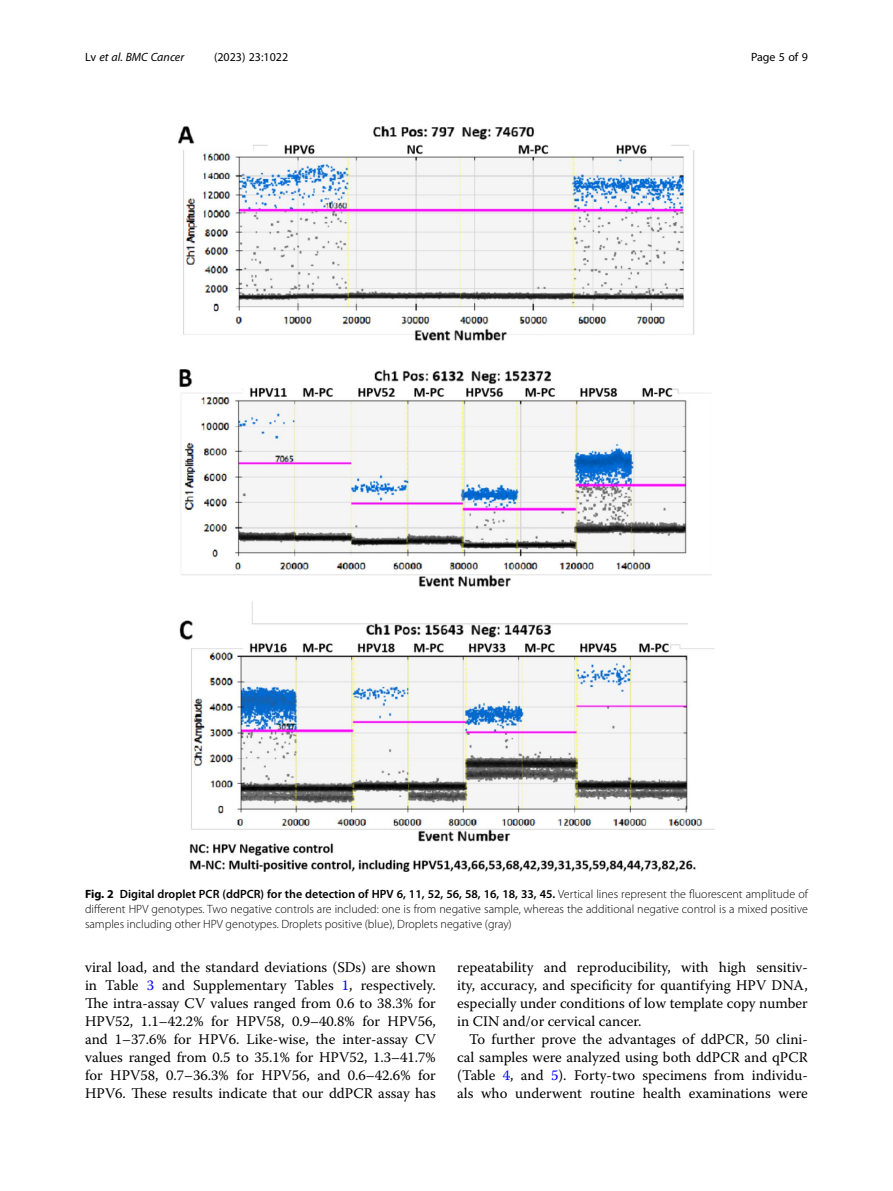
<style>
.page{position:relative;width:893px;height:1191px;background:#fff}
.page>*{position:absolute;margin:0;border:0;box-sizing:border-box;transform-origin:0 0}
.Body_Text_Indent{font:14.7px/18px "Warnock Pro";color:#000;text-align:justify}
.Figure_Caption{font:300 12px/15px "Myriad Pro";color:#000;text-align:justify}
.t1{font:12px "Myriad Pro";color:#000}
.t2{font:italic 12px "Myriad Pro";color:#000}
.s1{font-style:normal}
.s2{font-weight:700}
.s3{font-weight:600}
.s4{color:#00f}
</style>
<div class="page">
<img style="left:178px;top:126px;width:536px;height:745px">
<p class="t2" style="left:85px;top:50px;width:101px"><span class="s1">Lv</span> et al. BMC Cancer</p>
<p class="t1" style="left:214px;top:50px;width:76px">(2023) 23:1022</p>
<p class="t1" style="left:751px;top:50px;width:58px">Page 5 of 9</p>
<p class="Figure_Caption" style="left:85px;top:887px;width:724px"><span class="s2">Fig. 2</span> <span class="s3">Digital droplet PCR (ddPCR) for the detection of HPV 6, 11, 52, 56, 58, 16, 18, 33, 45.</span> Vertical lines represent the fluorescent amplitude of different HPV genotypes. Two negative controls are included: one is from negative sample, whereas the additional negative control is a mixed positive samples including other HPV genotypes. Droplets positive (blue), Droplets negative (gray)</p>
<p class="Body_Text_Indent" style="left:85px;top:958px;width:352px">viral load, and the standard deviations (SDs) are shown in Table <span class="s4">3</span> and Supplementary Tables <span class="s4">1</span>, respectively.<br>The intra-assay CV values ranged from 0.6 to 38.3% for HPV52, 1.1–42.2% for HPV58, 0.9–40.8% for HPV56, and 1–37.6% for HPV6. Like-wise, the inter-assay CV values ranged from 0.5 to 35.1% for HPV52, 1.3–41.7% for HPV58, 0.7–36.3% for HPV56, and 0.6–42.6% for HPV6. These results indicate that our ddPCR assay has</p>
<p class="Body_Text_Indent" style="left:457px;top:958px;width:352px">repeatability and reproducibility, with high sensitiv&shy;ity, accuracy, and specificity for quantifying HPV DNA, especially under conditions of low template copy number in CIN and/or cervical cancer.</p>
<p class="Body_Text_Indent" style="left:457px;top:1030px;width:352px;text-indent:12px">To further prove the advantages of ddPCR, 50 clini&shy;cal samples were analyzed using both ddPCR and qPCR (Table <span class="s4">4</span>, and <span class="s4">5</span>). Forty-two specimens from individu&shy;als who underwent routine health examinations were</p>
</div>
